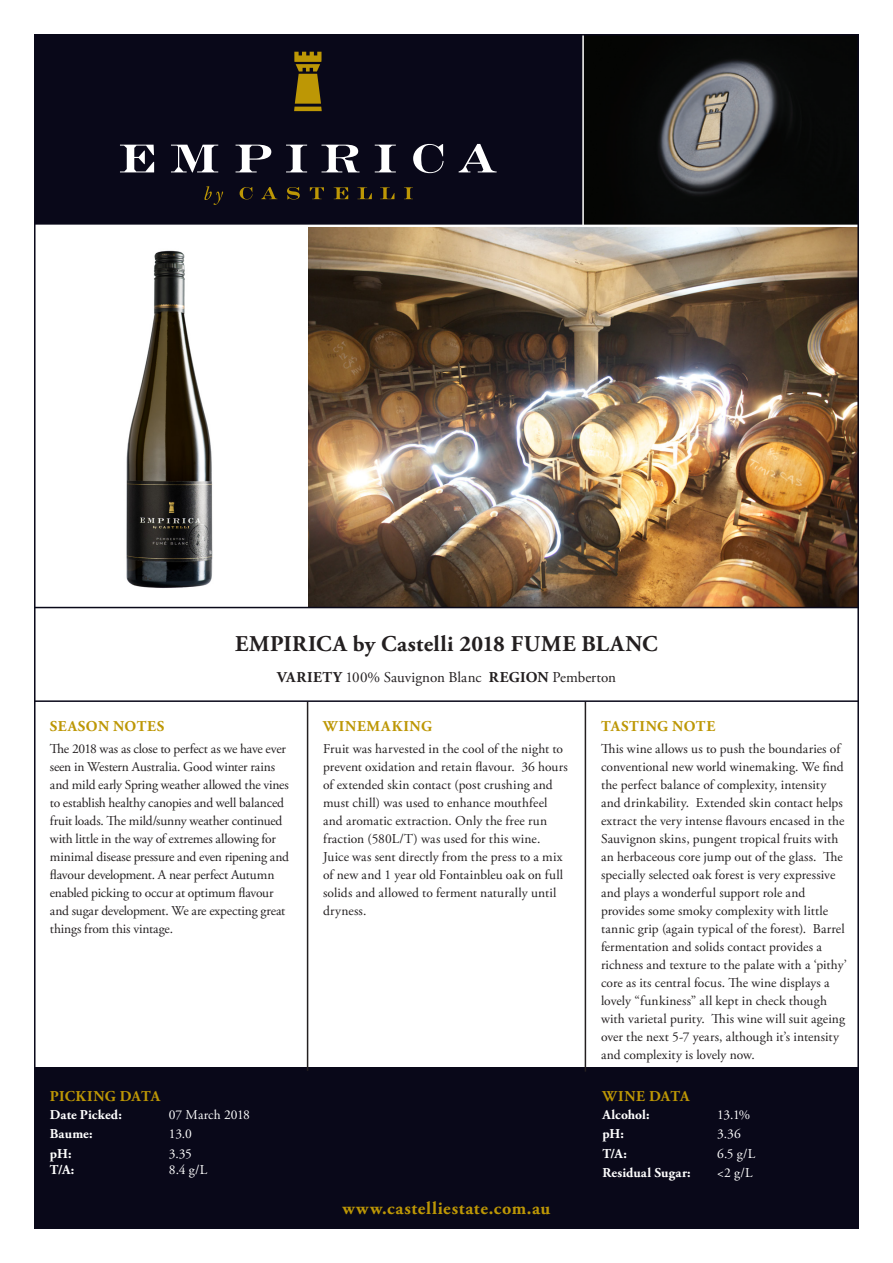
<style>
.page{position:relative;width:893px;height:1263px;background:#fff}
.page>*{position:absolute;margin:0;border:0;box-sizing:border-box;transform-origin:0 0}
.Heading_-_black_text{font:700 22.5px "Adobe Garamond Pro";letter-spacing:.02em;color:#231f20}
.Website_-_gold_text{font:700 18px "Adobe Garamond Pro";letter-spacing:.035em;color:#bd9705}
.Subhead_-_gold_text{font:700 15px "Adobe Garamond Pro";letter-spacing:.04em;color:#bd9705}
.Intro_-_black_text_1{font:15px "Adobe Garamond Pro";letter-spacing:-.005em;color:#231f20}
.Subhead_-_gold_text-2{font:700 15px "Adobe Garamond Pro";letter-spacing:.005em;color:#bd9705}
.Body_copy_-_black_te{font:13.5px/18px "Adobe Garamond Pro";color:#231f20}
.Body_copy_-_black_te-2{font:700 13.5px "Adobe Garamond Pro";letter-spacing:.01em;color:#fff}
.Body_copy_-_black_te-3{font:13.5px "Adobe Garamond Pro";letter-spacing:-.005em;color:#fff}
.s1{font-weight:700}
</style>
<div class="page">
<div style="left:34px;top:34px;width:549px;height:191px;background:#090819"></div>
<img style="left:584px;top:37px;width:272px;height:188px">
<div style="left:34px;top:1067px;width:825px;height:162px;background:#090819"></div>
<img style="left:126px;top:250px;width:87px;height:338px">
<img style="left:309px;top:228px;width:547px;height:379px">
<svg style="left:294px;top:52px;width:28px;height:59px"></svg>
<svg style="left:120px;top:144px;width:377px;height:29px"></svg>
<svg style="left:240px;top:187px;width:173px;height:12px"></svg>
<svg style="left:204px;top:186px;width:19px;height:19px"></svg>
<hr style="left:582px;top:34px;width:2px;height:192px;background:#fff">
<hr style="left:307px;top:702px;width:1px;height:369px;background:#231f20">
<hr style="left:585px;top:702px;width:1px;height:369px;background:#231f20">
<hr style="left:34px;top:700px;width:825px;height:2px;background:#090819">
<hr style="left:34px;top:607px;width:825px;height:1px;background:#090819">
<p class="Heading_-_black_text" style="left:235px;top:631px;width:424px">EMPIRICA by Castelli 2018 FUME BLANC</p>
<p class="Intro_-_black_text_1" style="left:277px;top:668px;width:340px"><span class="s1">VARIETY</span> 100% Sauvignon Blanc <span class="s1">REGION</span> Pemberton</p>
<p class="Subhead_-_gold_text" style="left:50px;top:717px;width:116px">SEASON NOTES</p>
<p class="Body_copy_-_black_te" style="left:50px;top:740px;width:241px">The 2018 was as close to perfect as we have ever seen in Western Australia. Good winter rains and mild early Spring weather allowed the vines to establish healthy canopies and well balanced fruit loads. The mild/sunny weather continued with little in the way of extremes allowing for minimal disease pressure and even ripening and flavour development. A near perfect Autumn enabled picking to occur at optimum flavour and sugar development. We are expecting great things from this vintage.</p>
<p class="Subhead_-_gold_text-2" style="left:50px;top:1087px;width:112px">PICKING DATA</p>
<p class="Body_copy_-_black_te-2" style="left:50px;top:1107px;width:74px">Date Picked:</p>
<p class="Body_copy_-_black_te-3" style="left:169px;top:1107px;width:82px">07 March 2018</p>
<p class="Body_copy_-_black_te-2" style="left:50px;top:1126px;width:44px">Baume:</p>
<p class="Body_copy_-_black_te-3" style="left:169px;top:1126px;width:25px">13.0</p>
<p class="Body_copy_-_black_te-2" style="left:50px;top:1145px;width:23px">pH:</p>
<p class="Body_copy_-_black_te-3" style="left:169px;top:1145px;width:24px">3.35</p>
<p class="Body_copy_-_black_te-2" style="left:50px;top:1162px;width:26px">T/A:</p>
<p class="Body_copy_-_black_te-3" style="left:169px;top:1162px;width:40px">8.4 g/L</p>
<p class="Subhead_-_gold_text" style="left:323px;top:717px;width:110px">WINEMAKING</p>
<p class="Body_copy_-_black_te" style="left:323px;top:740px;width:246px">Fruit was harvested in the cool of the night to prevent oxidation and retain flavour. 36 hours of extended skin contact (post crushing and must chill) was used to enhance mouthfeel and aromatic extraction. Only the free run fraction (580L/T) was used for this wine.<br>Juice was sent directly from the press to a mix of new and 1 year old Fontainbleu oak on full solids and allowed to ferment naturally until dryness.</p>
<p class="Website_-_gold_text" style="left:342px;top:1198px;width:209px">www.castelliestate.com.au</p>
<p class="Subhead_-_gold_text" style="left:601px;top:717px;width:116px">TASTING NOTE</p>
<p class="Body_copy_-_black_te" style="left:601px;top:740px;width:247px">This wine allows us to push the boundaries of conventional new world winemaking. We find the perfect balance of complexity, intensity and drinkability. Extended skin contact helps extract the very intense flavours encased in the Sauvignon skins, pungent tropical fruits with an herbaceous core jump out of the glass. The specially selected oak forest is very expressive and plays a wonderful support role and provides some smoky complexity with little tannic grip (again typical of the forest). Barrel fermentation and solids contact provides a richness and texture to the palate with a ‘pithy’ core as its central focus. The wine displays a lovely “funkiness” all kept in check though with varietal purity. This wine will suit ageing over the next 5-7 years, although it’s intensity and complexity is lovely now.</p>
<p class="Subhead_-_gold_text" style="left:602px;top:1087px;width:88px">WINE DATA</p>
<p class="Body_copy_-_black_te-2" style="left:602px;top:1107px;width:49px">Alcohol:</p>
<p class="Body_copy_-_black_te-3" style="left:717px;top:1107px;width:35px">13.1%</p>
<p class="Body_copy_-_black_te-2" style="left:602px;top:1126px;width:23px">pH:</p>
<p class="Body_copy_-_black_te-3" style="left:717px;top:1126px;width:25px">3.36</p>
<p class="Body_copy_-_black_te-2" style="left:602px;top:1145px;width:26px">T/A:</p>
<p class="Body_copy_-_black_te-3" style="left:717px;top:1145px;width:40px">6.5 g/L</p>
<p class="Body_copy_-_black_te-2" style="left:602px;top:1164px;width:90px">Residual Sugar:</p>
<p class="Body_copy_-_black_te-3" style="left:717px;top:1164px;width:37px">&lt;2 g/L</p>
</div>
